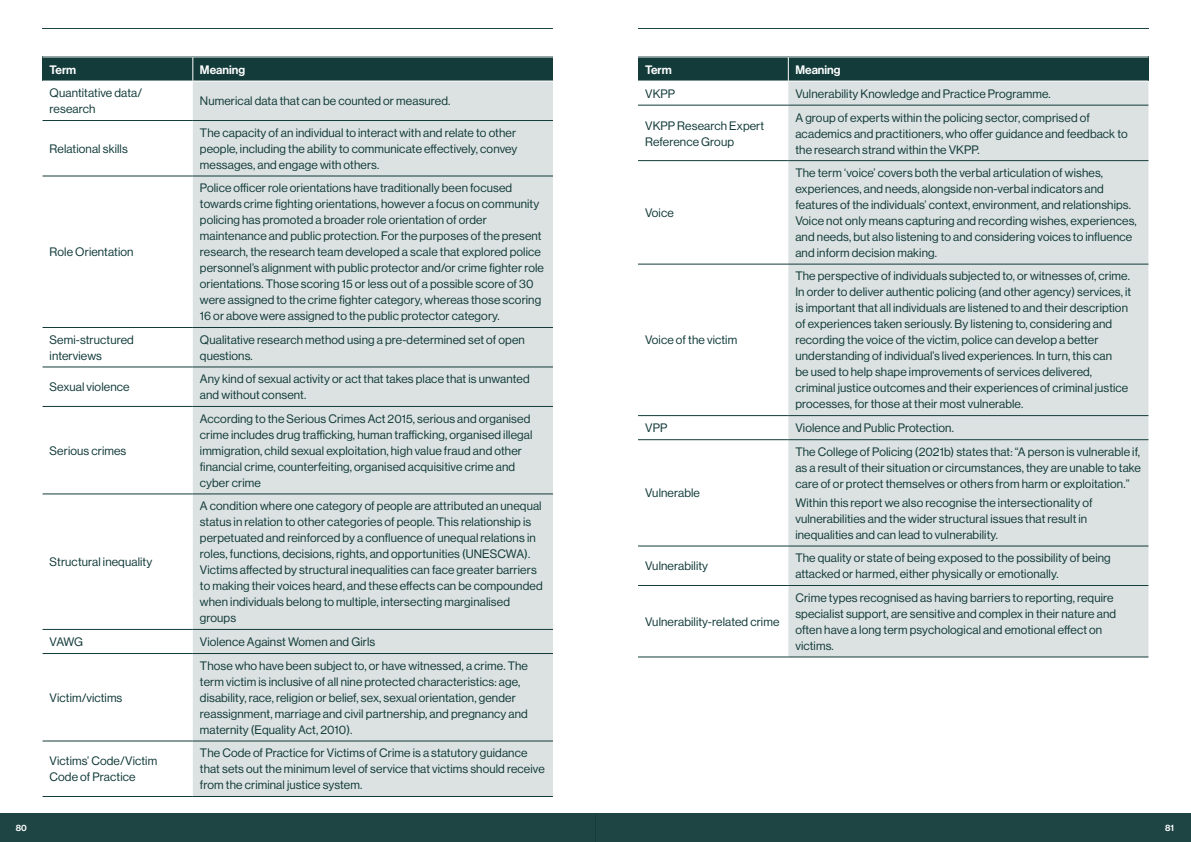
<style>
.page{position:relative;width:1191px;height:842px;background:#fff}
.page>*{position:absolute;margin:0;border:0;box-sizing:border-box;transform-origin:0 0}
.t1{font:12px/16px "N Haas Grotesk DS Pro 55 Rg";letter-spacing:.01em;color:#123b3a}
.t2{font:12px "N Haas Grotesk DS Pro 65 Md";color:#fff}
.t3{font:9px "N Haas Grotesk DS Pro 65 Md";color:#fff}
</style>
<div class="page">
<div style="left:595px;top:814px;width:596px;height:28px;background:#1e4444"></div>
<div style="left:0;top:814px;width:595px;height:28px;background:#1e4444"></div>
<hr style="left:43px;top:28px;width:510px;height:1px;background:#123b3a">
<hr style="left:638px;top:28px;width:510px;height:1px;background:#123b3a">
<div style="left:43px;top:57px;width:150px;height:24px;background:#123b3a"></div>
<div style="left:193px;top:57px;width:360px;height:24px;background:#123b3a"></div>
<svg style="left:43px;top:121px;width:150px;height:620px"></svg>
<div style="left:193px;top:82px;width:360px;height:714px;background:#dce2e2"></div>
<hr style="left:43px;top:120px;width:150px;height:1px;background:#123b3a">
<hr style="left:193px;top:120px;width:360px;height:1px;background:#123b3a">
<hr style="left:43px;top:176px;width:150px;height:1px;background:#123b3a">
<hr style="left:193px;top:176px;width:360px;height:1px;background:#123b3a">
<hr style="left:43px;top:327px;width:150px;height:1px;background:#123b3a">
<hr style="left:193px;top:327px;width:360px;height:1px;background:#123b3a">
<hr style="left:43px;top:367px;width:150px;height:1px;background:#123b3a">
<hr style="left:193px;top:367px;width:360px;height:1px;background:#123b3a">
<hr style="left:43px;top:406px;width:150px;height:1px;background:#123b3a">
<hr style="left:193px;top:406px;width:360px;height:1px;background:#123b3a">
<hr style="left:43px;top:494px;width:150px;height:1px;background:#123b3a">
<hr style="left:193px;top:494px;width:360px;height:1px;background:#123b3a">
<hr style="left:43px;top:629px;width:150px;height:1px;background:#123b3a">
<hr style="left:193px;top:629px;width:360px;height:1px;background:#123b3a">
<hr style="left:43px;top:653px;width:150px;height:1px;background:#123b3a">
<hr style="left:193px;top:653px;width:360px;height:1px;background:#123b3a">
<hr style="left:43px;top:741px;width:150px;height:1px;background:#123b3a">
<hr style="left:193px;top:741px;width:360px;height:1px;background:#123b3a">
<hr style="left:43px;top:796px;width:150px;height:1px;background:#123b3a">
<hr style="left:193px;top:796px;width:360px;height:1px;background:#123b3a">
<hr style="left:43px;top:57px;width:150px;height:1px;background:#fff">
<hr style="left:193px;top:57px;width:360px;height:1px;background:#fff">
<svg style="left:193px;top:57px;width:1px;height:24px"></svg>
<div style="left:638px;top:57px;width:150px;height:24px;background:#123b3a"></div>
<div style="left:788px;top:57px;width:360px;height:24px;background:#123b3a"></div>
<svg style="left:638px;top:104px;width:150px;height:553px"></svg>
<div style="left:788px;top:82px;width:360px;height:575px;background:#dce2e2"></div>
<hr style="left:638px;top:105px;width:150px;height:1px;background:#123b3a">
<hr style="left:788px;top:105px;width:360px;height:1px;background:#123b3a">
<hr style="left:638px;top:160px;width:150px;height:1px;background:#123b3a">
<hr style="left:788px;top:160px;width:360px;height:1px;background:#123b3a">
<hr style="left:638px;top:264px;width:150px;height:1px;background:#123b3a">
<hr style="left:788px;top:264px;width:360px;height:1px;background:#123b3a">
<hr style="left:638px;top:415px;width:150px;height:1px;background:#123b3a">
<hr style="left:788px;top:415px;width:360px;height:1px;background:#123b3a">
<hr style="left:638px;top:439px;width:150px;height:1px;background:#123b3a">
<hr style="left:788px;top:439px;width:360px;height:1px;background:#123b3a">
<hr style="left:638px;top:546px;width:150px;height:1px;background:#123b3a">
<hr style="left:788px;top:546px;width:360px;height:1px;background:#123b3a">
<hr style="left:638px;top:585px;width:150px;height:1px;background:#123b3a">
<hr style="left:788px;top:585px;width:360px;height:1px;background:#123b3a">
<hr style="left:638px;top:657px;width:150px;height:1px;background:#123b3a">
<hr style="left:788px;top:657px;width:360px;height:1px;background:#123b3a">
<hr style="left:638px;top:57px;width:150px;height:1px;background:#fff">
<hr style="left:788px;top:57px;width:360px;height:1px;background:#fff">
<svg style="left:788px;top:57px;width:1px;height:24px"></svg>
<p class="t2" style="left:50px;top:62px;width:28px">Term</p>
<p class="t2" style="left:200px;top:62px;width:47px">Meaning</p>
<p class="t1" style="left:50px;top:85px;width:94px">Quantitative data/ research</p>
<p class="t1" style="left:200px;top:93px;width:252px">Numerical data that can be counted or measured.</p>
<p class="t1" style="left:50px;top:141px;width:80px">Relational skills</p>
<p class="t1" style="left:200px;top:125px;width:319px;text-align:justify">The capacity of an individual to interact with and relate to other people, including the ability to communicate effectively, convey messages, and engage with others.</p>
<p class="t1" style="left:50px;top:244px;width:85px">Role Orientation</p>
<p class="t1" style="left:200px;top:180px;width:345px">Police officer role orientations have traditionally been focused towards crime fighting orientations, however a focus on community policing has promoted a broader role orientation of order maintenance and public protection. For the purposes of the present research, the research team developed a scale that explored police personnel’s alignment with public protector and/or crime fighter role orientations. Those scoring 15 or less out of a possible score of 30 were assigned to the crime fighter category, whereas those scoring 16 or above were assigned to the public protector category.</p>
<p class="t1" style="left:50px;top:332px;width:86px">Semi-structured interviews</p>
<p class="t1" style="left:200px;top:332px;width:326px">Qualitative research method using a pre-determined set of open questions.</p>
<p class="t1" style="left:50px;top:379px;width:81px">Sexual violence</p>
<p class="t1" style="left:200px;top:371px;width:331px">Any kind of sexual activity or act that takes place that is unwanted and without consent.</p>
<p class="t1" style="left:50px;top:443px;width:78px">Serious crimes</p>
<p class="t1" style="left:50px;top:554px;width:104px">Structural inequality</p>
<p class="t1" style="left:200px;top:411px;width:334px">According to the Serious Crimes Act 2015, serious and organised crime includes drug trafficking, human trafficking, organised illegal immigration, child sexual exploitation, high value fraud and other financial crime, counterfeiting, organised acquisitive crime and cyber crime</p>
<p class="t1" style="left:200px;top:498px;width:344px">A condition where one category of people are attributed an unequal status in relation to other categories of people. This relationship is perpetuated and reinforced by a confluence of unequal relations in roles, functions, decisions, rights, and opportunities (UNESCWA).<br>Victims affected by structural inequalities can face greater barriers to making their voices heard, and these effects can be compounded when individuals belong to multiple, intersecting marginalised groups</p>
<p class="t1" style="left:50px;top:634px;width:35px">VAWG</p>
<p class="t1" style="left:200px;top:634px;width:177px">Violence Against Women and Girls</p>
<p class="t1" style="left:50px;top:690px;width:74px">Victim/victims</p>
<p class="t1" style="left:200px;top:658px;width:329px">Those who have been subject to, or have witnessed, a crime. The term victim is inclusive of all nine protected characteristics: age, disability, race, religion or belief, sex, sexual orientation, gender reassignment, marriage and civil partnership, and pregnancy and maternity (Equality Act, 2010).</p>
<p class="t1" style="left:50px;top:753px;width:109px">Victims’ Code/Victim<br>Code of Practice</p>
<p class="t1" style="left:200px;top:745px;width:346px">The Code of Practice for Victims of Crime is a statutory guidance that sets out the minimum level of service that victims should receive from the criminal justice system.</p>
<p class="t2" style="left:645px;top:62px;width:28px">Term</p>
<p class="t2" style="left:795px;top:62px;width:47px">Meaning</p>
<p class="t1" style="left:645px;top:86px;width:31px">VKPP</p>
<p class="t1" style="left:795px;top:86px;width:257px">Vulnerability Knowledge and Practice Programme.</p>
<p class="t1" style="left:645px;top:117px;width:121px">VKPP Research Expert<br>Reference Group</p>
<p class="t1" style="left:795px;top:109px;width:334px">A group of experts within the policing sector, comprised of academics and practitioners, who offer guidance and feedback to the research strand within the VKPP.</p>
<p class="t1" style="left:645px;top:205px;width:30px">Voice</p>
<p class="t1" style="left:645px;top:332px;width:94px">Voice of the victim</p>
<p class="t1" style="left:795px;top:165px;width:343px">The term ‘voice’ covers both the verbal articulation of wishes, experiences, and needs, alongside non-verbal indicators and features of the individuals’ context, environment, and relationships.<br>Voice not only means capturing and recording wishes, experiences, and needs, but also listening to and considering voices to influence and inform decision making.</p>
<p class="t1" style="left:795px;top:268px;width:337px">The perspective of individuals subjected to, or witnesses of, crime.<br>In order to deliver authentic policing (and other agency) services, it is important that all individuals are listened to and their description of experiences taken seriously. By listening to, considering and recording the voice of the victim, police can develop a better understanding of individual’s lived experiences. In turn, this can<br>be used to help shape improvements of services delivered, criminal justice outcomes and their experiences of criminal justice processes, for those at their most vulnerable.</p>
<p class="t1" style="left:645px;top:420px;width:24px">VPP</p>
<p class="t1" style="left:795px;top:420px;width:160px">Violence and Public Protection.</p>
<p class="t1" style="left:645px;top:485px;width:56px">Vulnerable</p>
<p class="t1" style="left:795px;top:444px;width:347px;text-align:justify">The College of Policing (2021b) states that: “A person is vulnerable if, as a result of their situation or circumstances, they are unable to take care of or protect themselves or others from harm or exploitation.”</p>
<p class="t1" style="left:795px;top:495px;width:299px">Within this report we also recognise the intersectionality of vulnerabilities and the wider structural issues that result in inequalities and can lead to vulnerability.</p>
<p class="t1" style="left:645px;top:558px;width:64px">Vulnerability</p>
<p class="t1" style="left:795px;top:550px;width:317px">The quality or state of being exposed to the possibility of being attacked or harmed, either physically or emotionally.</p>
<p class="t1" style="left:645px;top:614px;width:136px">Vulnerability-related crime</p>
<p class="t1" style="left:795px;top:590px;width:322px">Crime types recognised as having barriers to reporting, require specialist support, are sensitive and complex in their nature and often have a long term psychological and emotional effect on victims.</p>
<p class="t3" style="left:16px;top:823px;width:13px">80</p>
<p class="t3" style="left:1165px;top:823px;width:10px">81</p>
</div>
